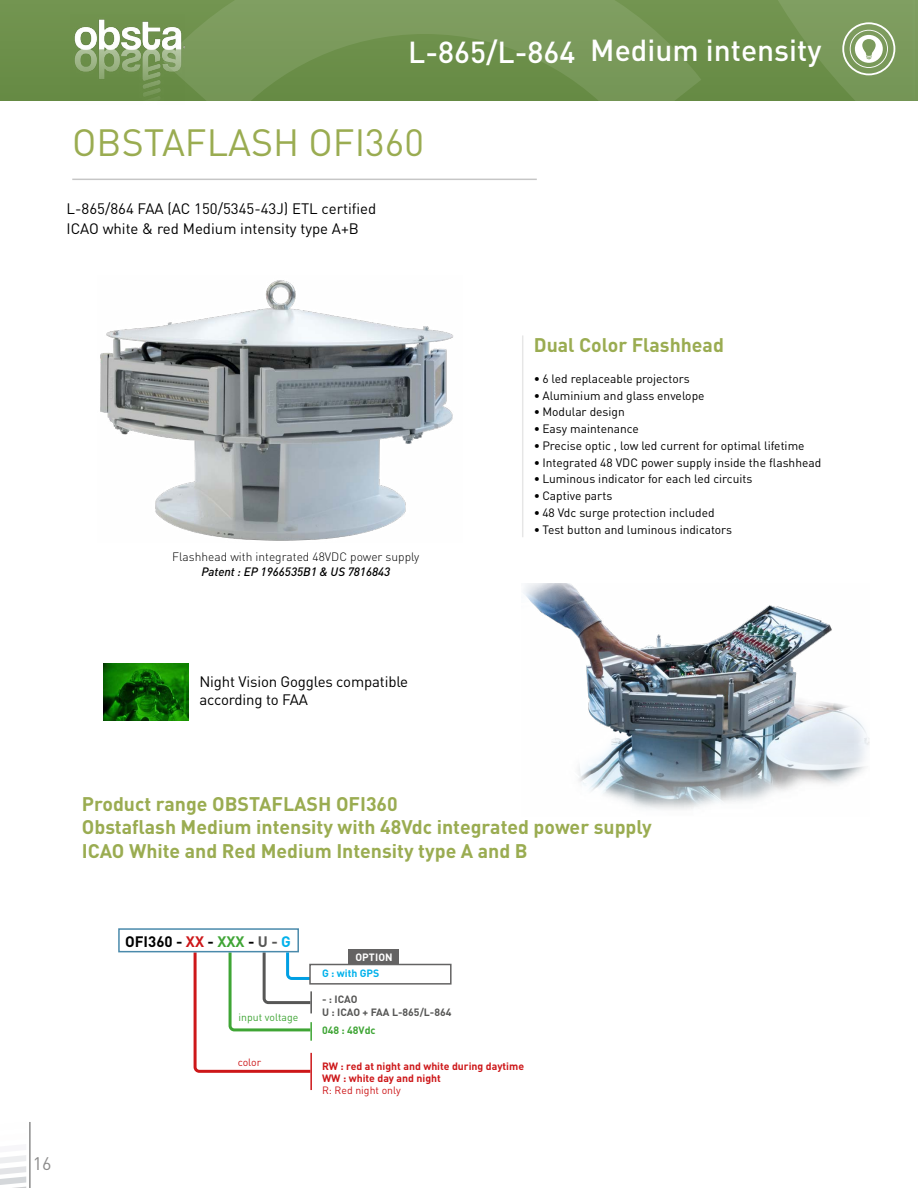
<style>
.page{position:relative;width:918px;height:1188px;background:#fff}
.page>*{position:absolute;margin:0;border:0;box-sizing:border-box;transform-origin:0 0}
.t1{font:37.5px "DIN Pro";color:#9aac51}
.t2{font:500 30px "DIN Pro";color:#fff}
.t3{font:700 19.5px/23.4px "DIN Pro";color:#9aac51}
.t4{font:18px "DIN Pro";color:#646363}
.t5{font:15px/18px "DIN Pro";letter-spacing:-.01em;color:#000}
.t6{font:700 15px "DIN Pro";color:#000}
.t7{font:12px "DIN Pro";color:#000}
.t8{font:300 12px "DIN Pro";color:#000}
.t9{font:italic 500 12px "DIN Pro";color:#000}
.t10{font:700 10.5px/12.3px "DIN Pro";color:#cd1719}
.t11{font:700 10.5px/12.6px "DIN Pro";color:#575756}
.t12{font:10.5px "DIN Pro";color:#cd1719}
.t13{font:10.5px "DIN Pro";color:#3fa535}
.t14{font:700 10.5px "DIN Pro";color:#3fa535}
.t15{font:700 10.5px "DIN Pro";color:#00b1eb}
.t16{font:700 10.5px "DIN Pro";letter-spacing:.01em;color:#fff}
.s1{color:#cd1719}
.s2{color:#3fa535}
.s3{color:#575756}
.s4{color:#00b1eb}
</style>
<div class="page">
<div style="left:0;top:0;width:917px;height:100px;background:#6d904b"></div>
<img style="left:71px;top:19px;width:67px;height:82px">
<hr style="left:29px;top:1122px;width:2px;height:66px;background:#646363">
<svg style="left:0;top:1155px;width:26px;height:33px"></svg>
<svg style="left:138px;top:0;width:563px;height:101px"></svg>
<svg style="left:701px;top:0;width:163px;height:101px"></svg>
<div style="left:864px;top:0;width:54px;height:206px;background:#fff;opacity:.06"></div>
<div style="left:901px;top:0;width:17px;height:108px;background:#7b9a5c"></div>
<svg style="left:842px;top:22px;width:53px;height:53px"></svg>
<hr style="left:72px;top:179px;width:465px;height:1px;background:#c6c6c6">
<hr style="left:522px;top:335px;width:1px;height:202px;background:#000">
<hr style="left:310px;top:1053px;width:2px;height:37px;background:#cd1719">
<div style="left:118px;top:928px;width:181px;height:24px;border:2px solid #4a8aab"></div>
<img style="left:523px;top:584px;width:346px;height:226px">
<img style="left:100px;top:280px;width:353px;height:261px">
<div style="left:277px;top:943px;width:42px;height:47px;background:#fff"></div>
<svg style="left:192px;top:949px;width:120px;height:125px"></svg>
<div style="left:300px;top:954px;width:161px;height:40px;background:#fff"></div>
<div style="left:309px;top:964px;width:143px;height:21px;border:2px solid #646363"></div>
<div style="left:339px;top:940px;width:69px;height:34px;background:#fff"></div>
<div style="left:348px;top:949px;width:51px;height:15px;background:#646363"></div>
<img style="left:104px;top:664px;width:84px;height:56px">
<h2 class="t2" style="left:408px;top:32px;width:169px">L-865/L-864</h2>
<h2 class="t2" style="left:590px;top:30px;width:233px">Medium intensity</h2>
<h1 class="t1" style="left:72px;top:117px;width:353px">OBSTAFLASH OFI360</h1>
<p class="t5" style="left:67px;top:199px;width:311px;line-height:19.5px">L-865/864 FAA (AC 150/5345-43J) ETL certified<br>ICAO white &amp; red Medium intensity type A+B</p>
<p class="t8" style="left:172px;top:548px;width:249px">Flashhead with integrated 48VDC power supply</p>
<p class="t9" style="left:201px;top:564px;width:190px">Patent : EP 1966535B1 &amp; US 7816843</p>
<h3 class="t3" style="left:534px;top:332px;width:192px">Dual Color Flashhead</h3>
<p class="t7" style="left:534px;top:370px;width:157px">• 6 led replaceable projectors</p>
<p class="t7" style="left:534px;top:387px;width:172px">• Aluminium and glass envelope</p>
<p class="t7" style="left:534px;top:404px;width:93px">• Modular design</p>
<p class="t7" style="left:534px;top:421px;width:107px">• Easy maintenance</p>
<p class="t7" style="left:534px;top:437px;width:272px">• Precise optic , low led current for optimal lifetime</p>
<p class="t7" style="left:534px;top:454px;width:289px">• Integrated 48 VDC power supply inside the flashhead</p>
<p class="t7" style="left:534px;top:471px;width:220px">• Luminous indicator for each led circuits</p>
<p class="t7" style="left:534px;top:488px;width:80px">• Captive parts</p>
<p class="t7" style="left:534px;top:504px;width:182px">• 48 Vdc surge protection included</p>
<p class="t7" style="left:534px;top:521px;width:200px">• Test button and luminous indicators</p>
<p class="t5" style="left:199px;top:672px;width:210px">Night Vision Goggles compatible according to FAA</p>
<h3 class="t4" style="left:32px;top:1151px;width:21px">16</h3>
<h3 class="t3" style="left:82px;top:791px;width:571px">Product range OBSTAFLASH OFI360<br>Obstaflash Medium intensity with 48Vdc integrated power supply<br>ICAO White and Red Medium Intensity type A and B</h3>
<p class="t6" style="left:125px;top:931px;width:167px">OFI360 - <span class="s1">XX</span> - <span class="s2">XXX</span> - <span class="s3">U -</span> <span class="s4">G</span></p>
<p class="t13" style="left:239px;top:1010px;width:61px">input voltage</p>
<p class="t12" style="left:238px;top:1055px;width:25px">color</p>
<p class="t16" style="left:355px;top:950px;width:39px">OPTION</p>
<p class="t15" style="left:322px;top:966px;width:59px">G : with GPS</p>
<p class="t11" style="left:322px;top:993px;width:131px">- : ICAO<br>U : ICAO + FAA L-865/L-864</p>
<p class="t14" style="left:322px;top:1023px;width:55px">048 : 48Vdc</p>
<p class="t10" style="left:322px;top:1059px;width:204px">RW : red at night and white during daytime<br>WW : white day and night</p>
<p class="t12" style="left:322px;top:1083px;width:80px">R: Red night only</p>
</div>
